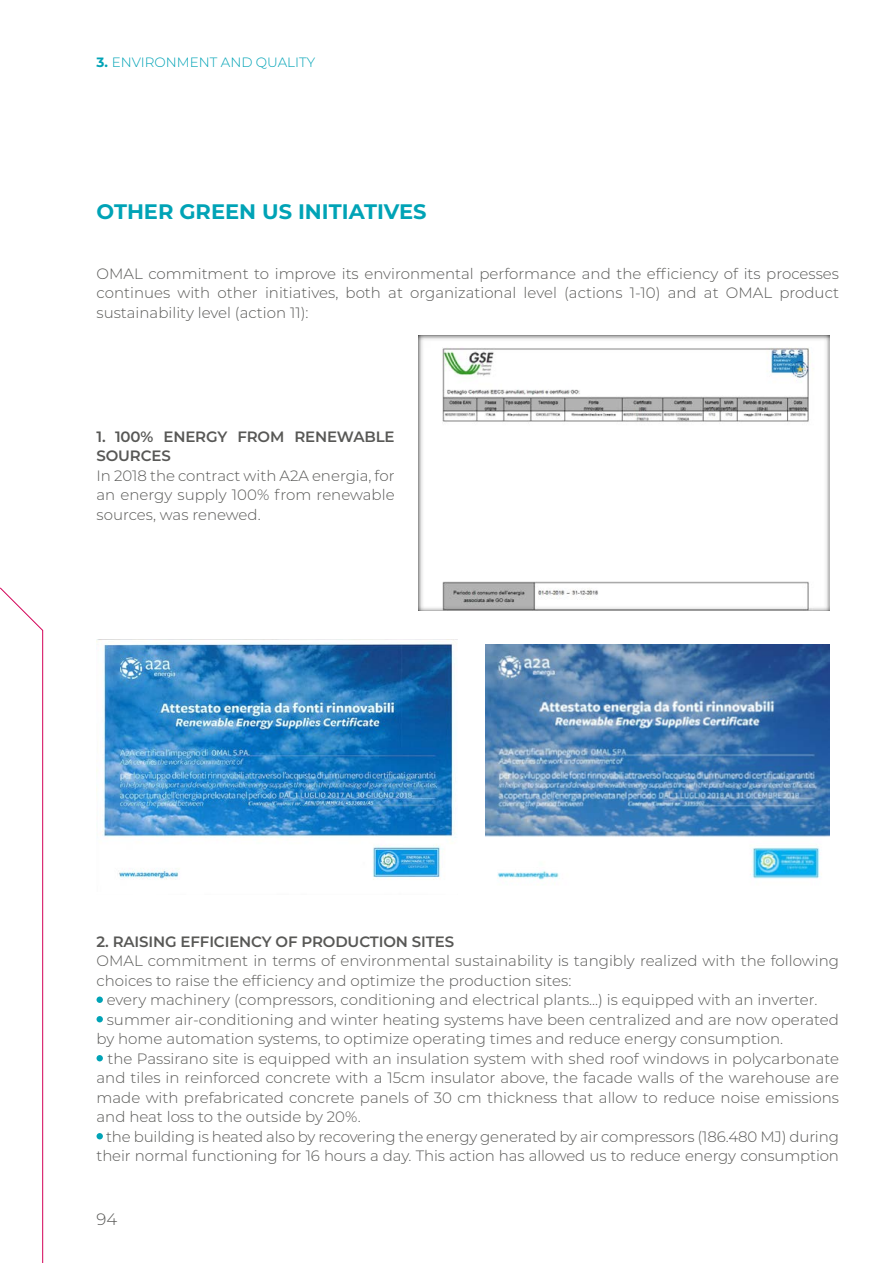
<style>
.page{position:relative;width:893px;height:1263px;background:#fff}
.page>*{position:absolute;margin:0;border:0;box-sizing:border-box;transform-origin:0 0}
.t1{font:700 21px "Montserrat";color:#00a3b6}
.t2{font:300 16.5px "Montserrat";color:#585856}
.t3{font:300 15px/19.5px "Montserrat";color:#585856;text-align:justify}
.t4{font:600 15px/19.5px "Montserrat";letter-spacing:-.01em;color:#585856}
.t5{font:300 13.5px "Montserrat";color:#00a3b6}
.s1{font-weight:700}
</style>
<div class="page">
<img style="left:418px;top:336px;width:411px;height:275px">
<img style="left:486px;top:645px;width:343px;height:235px">
<img style="left:97px;top:639px;width:360px;height:241px">
<div style="left:97px;top:996px;width:6px;height:7px;background:#00a3b6;border-radius:50%"></div>
<svg style="left:97px;top:1016px;width:6px;height:6px"></svg>
<svg style="left:97px;top:1055px;width:6px;height:6px"></svg>
<svg style="left:97px;top:1133px;width:6px;height:6px"></svg>
<svg style="left:0;top:587px;width:43px;height:676px"></svg>
<p class="t5" style="left:97px;top:53px;width:220px"><span class="s1">3.</span> ENVIRONMENT AND QUALITY</p>
<h1 class="t1" style="left:97px;top:197px;width:332px">OTHER GREEN US INITIATIVES</h1>
<p class="t3" style="left:97px;top:263px;width:744px">OMAL commitment to improve its environmental performance and the efficiency of its processes continues with other initiatives, both at organizational level (actions 1-10) and at OMAL product sustainability level (action 11):</p>
<p class="t4" style="left:97px;top:426px;width:300px">1. 100% ENERGY FROM RENEWABLE<br>SOURCES</p>
<p class="t3" style="left:97px;top:465px;width:300px">In 2018 the contract with A2A energia, for an energy supply 100% from renewable sources, was renewed.</p>
<p class="t4" style="left:97px;top:931px;width:359px">2. RAISING EFFICIENCY OF PRODUCTION SITES</p>
<p class="t3" style="left:97px;top:951px;width:744px">OMAL commitment in terms of environmental sustainability is tangibly realized with the following choices to raise the efficiency and optimize the production sites:</p>
<p class="t3" style="left:107px;top:990px;width:712px">every machinery (compressors, conditioning and electrical plants...) is equipped with an inverter.</p>
<p class="t3" style="left:107px;top:1009px;width:734px">summer air-conditioning and winter heating systems have been centralized and are now operated</p>
<p class="t3" style="left:97px;top:1029px;width:688px">by home automation systems, to optimize operating times and reduce energy consumption.</p>
<p class="t3" style="left:107px;top:1048px;width:733px">the Passirano site is equipped with an insulation system with shed roof windows in polycarbonate</p>
<p class="t3" style="left:97px;top:1068px;width:744px">and tiles in reinforced concrete with a 15cm insulator above, the facade walls of the warehouse are</p>
<p class="t3" style="left:97px;top:1087px;width:744px">made with prefabricated concrete panels of 30 cm thickness that allow to reduce noise emissions</p>
<p class="t3" style="left:97px;top:1107px;width:266px">and heat loss to the outside by 20%.</p>
<p class="t3" style="left:106px;top:1126px;width:734px">the building is heated also by recovering the energy generated by air compressors (186.480 MJ) during</p>
<p class="t3" style="left:97px;top:1146px;width:744px">their normal functioning for 16 hours a day. This action has allowed us to reduce energy consumption</p>
<p class="t2" style="left:97px;top:1208px;width:22px">94</p>
</div>
